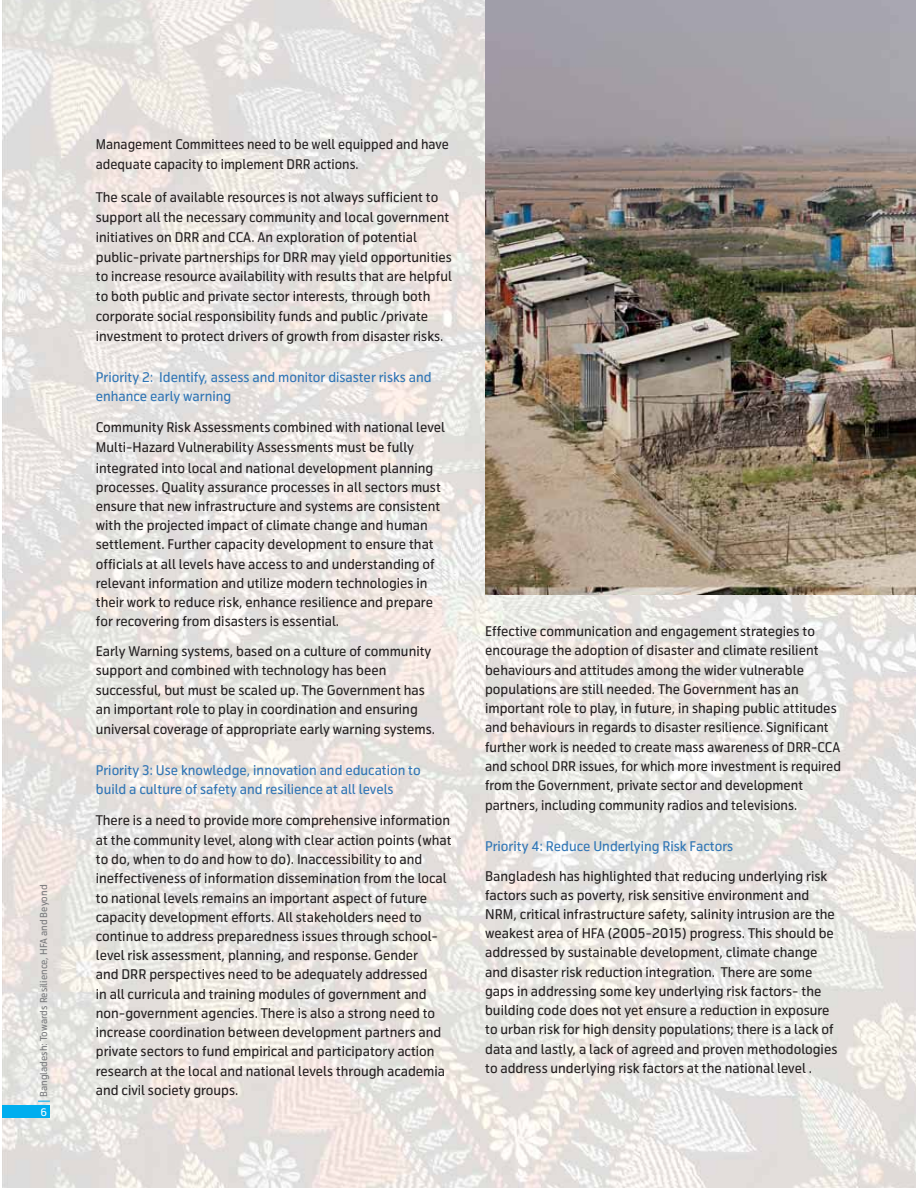
<style>
.page{position:relative;width:918px;height:1188px;background:#fff}
.page>*{position:absolute;margin:0;border:0;box-sizing:border-box;transform-origin:0 0}
.t1{font:13.35px/19.4px "Telenor";color:#231f20}
.t2{font:13.35px/19.2px "Telenor";color:#2f75b5}
.t3{font:10.35px "Telenor";color:#fff}
.t4{font:9.6px "Telenor";color:#77787b}
</style>
<div class="page">
<img style="left:2px;top:155px;width:914px;height:1033px">
<img style="left:2px;top:0;width:483px;height:155px">
<svg style="left:38px;top:1101px;width:12px;height:1px"></svg>
<div style="left:2px;top:1105px;width:48px;height:13px;background:#00aeef"></div>
<img style="left:485px;top:0;width:431px;height:594px">
<p class="t4" style="left:40px;top:1097px;width:214px;rotate:-90deg">Bangladesh: Towards Resilience, HFA and Beyond</p>
<p class="t3" style="left:41px;top:1108px;width:8px">6</p>
<p class="t1" style="left:96px;top:135px;width:355px;line-height:20px">Management Committees need to be well equipped and have adequate capacity to implement DRR actions.</p>
<p class="t1" style="left:96px;top:188px;width:358px;line-height:20px">The scale of available resources is not always sufficient to support all the necessary community and local government initiatives on DRR and CCA. An exploration of potential public-private partnerships for DRR may yield opportunities to increase resource availability with results that are helpful to both public and private sector interests, through both corporate social responsibility funds and public /private investment to protect drivers of growth from disaster risks.</p>
<p class="t2" style="left:96px;top:369px;width:337px">Priority 2: Identify, assess and monitor disaster risks and enhance early warning</p>
<p class="t1" style="left:96px;top:419px;width:351px">Community Risk Assessments combined with national level Multi-Hazard Vulnerability Assessments must be fully integrated into local and national development planning processes. Quality assurance processes in all sectors must ensure that new infrastructure and systems are consistent with the projected impact of climate change and human settlement. Further capacity development to ensure that officials at all levels have access to and understanding of relevant information and utilize modern technologies in their work to reduce risk, enhance resilience and prepare for recovering from disasters is essential.</p>
<p class="t1" style="left:96px;top:643px;width:341px">Early Warning systems, based on a culture of community support and combined with technology has been successful, but must be scaled up. The Government has an important role to play in coordination and ensuring universal coverage of appropriate early warning systems.</p>
<p class="t2" style="left:96px;top:761px;width:326px">Priority 3: Use knowledge, innovation and education to build a culture of safety and resilience at all levels</p>
<p class="t1" style="left:96px;top:811px;width:357px">There is a need to provide more comprehensive information at the community level, along with clear action points (what to do, when to do and how to do). Inaccessibility to and ineffectiveness of information dissemination from the local to national levels remains an important aspect of future capacity development efforts. All stakeholders need to continue to address preparedness issues through school&shy;level risk assessment, planning, and response. Gender<br>and DRR perspectives need to be adequately addressed<br>in all curricula and training modules of government and non-government agencies. There is also a strong need to increase coordination between development partners and private sectors to fund empirical and participatory action research at the local and national levels through academia and civil society groups.</p>
<p class="t1" style="left:485px;top:623px;width:358px">Effective communication and engagement strategies to encourage the adoption of disaster and climate resilient behaviours and attitudes among the wider vulnerable populations are still needed. The Government has an important role to play, in future, in shaping public attitudes and behaviours in regards to disaster resilience. Significant further work is needed to create mass awareness of DRR-CCA and school DRR issues, for which more investment is required from the Government, private sector and development partners, including community radios and televisions.</p>
<p class="t2" style="left:485px;top:837px;width:250px">Priority 4: Reduce Underlying Risk Factors</p>
<p class="t1" style="left:485px;top:867px;width:354px">Bangladesh has highlighted that reducing underlying risk factors such as poverty, risk sensitive environment and NRM, critical infrastructure safety, salinity intrusion are the weakest area of HFA (2005-2015) progress. This should be addressed by sustainable development, climate change and disaster risk reduction integration. There are some gaps in addressing some key underlying risk factors- the building code does not yet ensure a reduction in exposure to urban risk for high density populations; there is a lack of data and lastly, a lack of agreed and proven methodologies to address underlying risk factors at the national level .</p>
</div>
